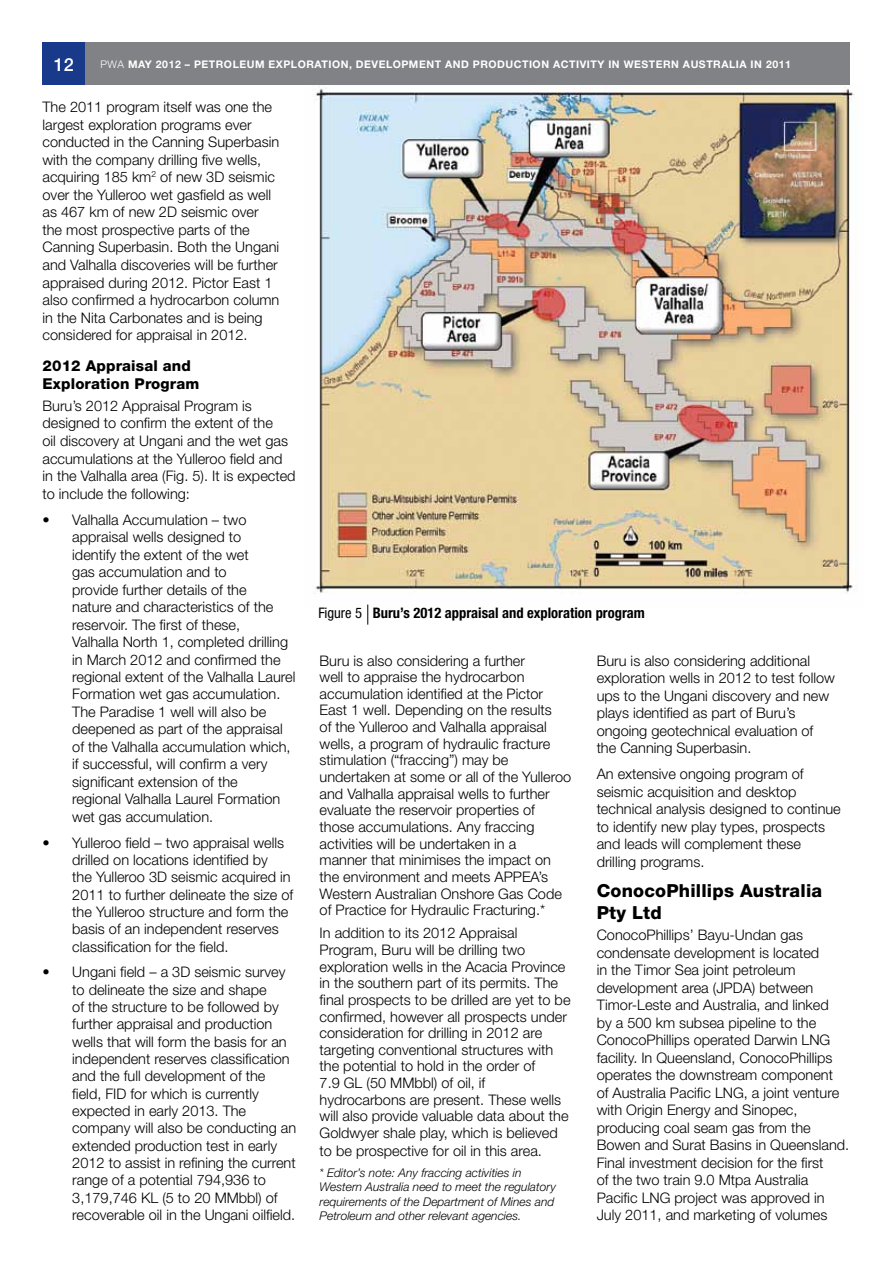
<style>
.page{position:relative;width:893px;height:1263px;background:#fff}
.page>*{position:absolute;margin:0;border:0;box-sizing:border-box;transform-origin:0 0}
.t1{font:800 18px/21.6px "Helvetica Neue";letter-spacing:.01em;color:#000}
.t2{font:500 18px "Helvetica Neue";color:#fff}
.t3{font:800 15px/18px "Helvetica Neue";letter-spacing:.01em;color:#000}
.t4{font:300 14.55px/17.5px "Helvetica Neue";color:#000}
.t5{font:700 condensed 14.55px "Helvetica Neue";color:#000}
.t6{font:italic 300 12px/14.5px "Helvetica Neue";color:#000}
.t7{font:700 10.5px "Helvetica Neue";letter-spacing:.05em;color:#fff}
.s1{font-weight:300}
.s2{font-weight:400}
</style>
<div class="page">
<div style="left:43px;top:43px;width:807px;height:42px;background:#808285"></div>
<div style="left:43px;top:43px;width:42px;height:42px;background:#19398a"></div>
<img style="left:313px;top:86px;width:542px;height:523px">
<svg style="left:367px;top:604px;width:1px;height:21px"></svg>
<p class="t2" style="left:54px;top:54px;width:22px">12</p>
<p class="t4" style="left:43px;top:98px;width:238px">The 2011 program itself was one the largest exploration programs ever conducted in the Canning Superbasin with the company drilling five wells, acquiring 185 km<sup>2</sup> of new 3D seismic over the Yulleroo wet gasfield as well as 467 km of new 2D seismic over the most prospective parts of the Canning Superbasin. Both the Ungani and Valhalla discoveries will be further appraised during 2012. Pictor East 1 also confirmed a hydrocarbon column in the Nita Carbonates and is being considered for appraisal in 2012.</p>
<p class="t3" style="left:43px;top:357px;width:158px">2012 Appraisal and<br>Exploration Program</p>
<p class="t4" style="left:43px;top:397px;width:255px">Buru’s 2012 Appraisal Program is designed to confirm the extent of the<br>oil discovery at Ungani and the wet gas accumulations at the Yulleroo field and in the Valhalla area (Fig. 5). It is expected to include the following:</p>
<p class="t4" style="left:72px;top:510px;width:225px;text-indent:-30px">• Valhalla Accumulation – two appraisal wells designed to<br>identify the extent of the wet<br>gas accumulation and to<br>provide further details of the<br>nature and characteristics of the reservoir. The first of these,<br>Valhalla North 1, completed drilling in March 2012 and confirmed the regional extent of the Valhalla Laurel<br>Formation wet gas accumulation.<br>The Paradise 1 well will also be deepened as part of the appraisal of the Valhalla accumulation which, if successful, will confirm a very significant extension of the<br>regional Valhalla Laurel Formation wet gas accumulation.</p>
<p class="t4" style="left:72px;top:833px;width:223px;text-indent:-30px">• Yulleroo field – two appraisal wells drilled on locations identified by<br>the Yulleroo 3D seismic acquired in 2011 to further delineate the size of the Yulleroo structure and form the basis of an independent reserves classification for the field.</p>
<p class="t4" style="left:72px;top:963px;width:225px;text-indent:-30px">• Ungani field – a 3D seismic survey to delineate the size and shape<br>of the structure to be followed by further appraisal and production wells that will form the basis for an independent reserves classification and the full development of the field, FID for which is currently expected in early 2013. The company will also be conducting an extended production test in early 2012 to assist in refining the current range of a potential 794,936 to 3,179,746 KL (5 to 20 MMbbl) of recoverable oil in the Ungani oilfield.</p>
<p class="t7" style="left:100px;top:58px;width:692px"><span class="s1">PWA</span> MAY 2012 – PETROLEUM EXPLORATION, DEVELOPMENT AND PRODUCTION ACTIVITY IN WESTERN AUSTRALIA IN 2011</p>
<p class="t5" style="left:318px;top:603px;width:328px"><span class="s2">Figure 5</span> Buru’s 2012 appraisal and exploration program</p>
<p class="t4" style="left:320px;top:652px;width:253px;line-height:16.6px">Buru is also considering a further<br>well to appraise the hydrocarbon accumulation identified at the Pictor East 1 well. Depending on the results<br>of the Yulleroo and Valhalla appraisal wells, a program of hydraulic fracture stimulation (“fraccing”) may be undertaken at some or all of the Yulleroo and Valhalla appraisal wells to further evaluate the reservoir properties of those accumulations. Any fraccing activities will be undertaken in a<br>manner that minimises the impact on the environment and meets APPEA’s Western Australian Onshore Gas Code of Practice for Hydraulic Fracturing.*</p>
<p class="t4" style="left:320px;top:924px;width:252px;line-height:16.6px">In addition to its 2012 Appraisal Program, Buru will be drilling two exploration wells in the Acacia Province in the southern part of its permits. The final prospects to be drilled are yet to be confirmed, however all prospects under consideration for drilling in 2012 are targeting conventional structures with the potential to hold in the order of<br>7.9 GL (50 MMbbl) of oil, if hydrocarbons are present. These wells will also provide valuable data about the Goldwyer shale play, which is believed to be prospective for oil in this area.</p>
<p class="t6" style="left:320px;top:1165px;width:238px">* Editor’s note: Any fraccing activities in Western Australia need to meet the regulatory requirements of the Department of Mines and Petroleum and other relevant agencies.</p>
<p class="t4" style="left:597px;top:651px;width:240px">Buru is also considering additional exploration wells in 2012 to test follow ups to the Ungani discovery and new plays identified as part of Buru’s ongoing geotechnical evaluation of the Canning Superbasin.</p>
<p class="t4" style="left:597px;top:765px;width:246px">An extensive ongoing program of seismic acquisition and desktop technical analysis designed to continue to identify new play types, prospects and leads will complement these drilling programs.</p>
<p class="t1" style="left:597px;top:880px;width:227px">ConocoPhillips Australia<br>Pty Ltd</p>
<p class="t4" style="left:597px;top:926px;width:254px">ConocoPhillips’ Bayu-Undan gas condensate development is located<br>in the Timor Sea joint petroleum development area (JPDA) between Timor-Leste and Australia, and linked<br>by a 500 km subsea pipeline to the ConocoPhillips operated Darwin LNG facility. In Queensland, ConocoPhillips operates the downstream component<br>of Australia Pacific LNG, a joint venture with Origin Energy and Sinopec, producing coal seam gas from the Bowen and Surat Basins in Queensland.<br>Final investment decision for the first<br>of the two train 9.0 Mtpa Australia Pacific LNG project was approved in July 2011, and marketing of volumes</p>
</div>
